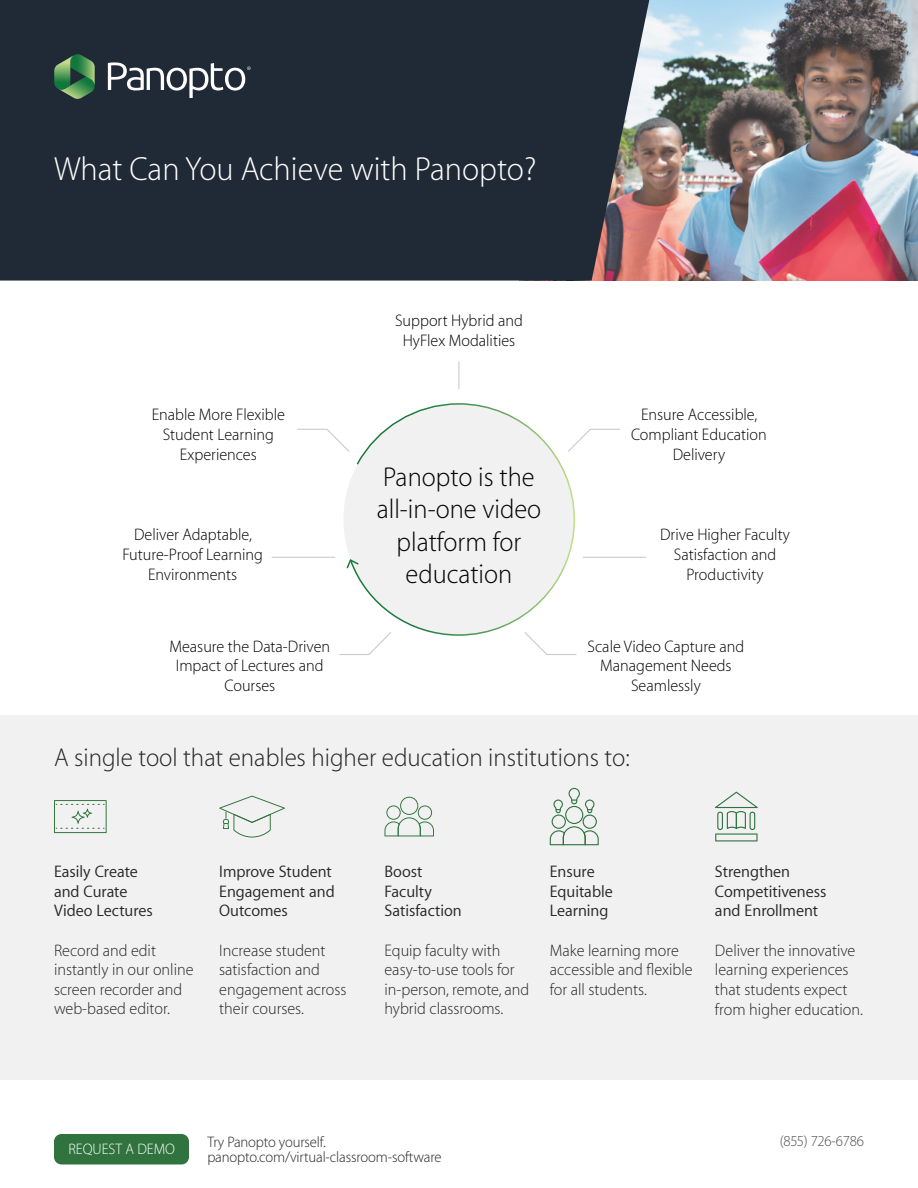
<style>
.page{position:relative;width:918px;height:1188px;background:#fff}
.page>*{position:absolute;margin:0;border:0;box-sizing:border-box;transform-origin:0 0}
.t1{font:100 33px "Myriad Set Pro";color:#fff}
.t2{font:100 27px/32.4px "Myriad Set Pro";color:#000;text-align:center}
.t3{font:100 25.5px "Myriad Set Pro";color:#252525}
.t4{font:100 16.5px/19.5px "Myriad Set Pro";color:#252525}
.t5{font:100 16.5px/19.8px "Myriad Set Pro";color:#000;text-align:center}
.t6{font:16.5px/19.5px "Myriad Set Pro Text";color:#252525}
.t7{font:100 15px/15px "Myriad Set Pro";letter-spacing:-.01em;color:#252525}
.t8{font:100 15px "Myriad Set Pro";letter-spacing:-.025em;color:#4c4c4c}
.t9{font:100 15px "Myriad Set Pro";color:#fff}
</style>
<div class="page">
<div style="left:0;top:716px;width:918px;height:364px;background:#f1f1f1"></div>
<img style="left:649px;top:0;width:269px;height:281px">
<div style="left:0;top:0;width:649px;height:281px;background:#202a36"></div>
<svg style="left:53px;top:54px;width:42px;height:45px;background:#42754c"></svg>
<svg style="left:107px;top:62px;width:144px;height:36px"></svg>
<svg style="left:297px;top:428px;width:52px;height:24px"></svg>
<svg style="left:339px;top:637px;width:48px;height:18px"></svg>
<svg style="left:576px;top:428px;width:44px;height:16px"></svg>
<svg style="left:529px;top:637px;width:48px;height:18px"></svg>
<hr style="left:272px;top:557px;width:63px;height:1px;background:#cccaca">
<hr style="left:583px;top:557px;width:63px;height:1px;background:#cccaca">
<svg style="left:458px;top:362px;width:1px;height:27px"></svg>
<svg style="left:349px;top:403px;width:227px;height:234px"></svg>
<svg style="left:346px;top:558px;width:14px;height:12px"></svg>
<svg style="left:54px;top:800px;width:53px;height:33px"></svg>
<svg style="left:219px;top:796px;width:66px;height:42px"></svg>
<svg style="left:384px;top:797px;width:50px;height:39px"></svg>
<svg style="left:550px;top:788px;width:49px;height:57px"></svg>
<svg style="left:715px;top:792px;width:43px;height:49px"></svg>
<div style="left:53px;top:1133px;width:137px;height:32px;background:#fff;opacity:.29"></div>
<div style="left:54px;top:1134px;width:135px;height:30px;background:#30733f;border-radius:8px"></div>
<h1 class="t1" style="left:54px;top:143px;width:484px">What Can You Achieve with Panopto?</h1>
<p class="t5" style="left:152px;top:404px;width:135px">Enable More Flexible<br>Student Learning<br>Experiences</p>
<p class="t5" style="left:395px;top:310px;width:129px">Support Hybrid and<br>HyFlex Modalities</p>
<p class="t5" style="left:631px;top:404px;width:137px">Ensure Accessible,<br>Compliant Education<br>Delivery</p>
<h2 class="t2" style="left:377px;top:460px;width:166px">Panopto is the all-in-one video platform for education</h2>
<p class="t5" style="left:122px;top:524px;width:142px">Deliver Adaptable,<br>Future-Proof Learning<br>Environments</p>
<p class="t5" style="left:660px;top:524px;width:131px">Drive Higher Faculty<br>Satisfaction and<br>Productivity</p>
<p class="t5" style="left:169px;top:636px;width:162px">Measure the Data-Driven<br>Impact of Lectures and<br>Courses</p>
<p class="t5" style="left:588px;top:636px;width:158px">Scale Video Capture and<br>Management Needs<br>Seamlessly</p>
<h3 class="t3" style="left:54px;top:738px;width:577px">A single tool that enables higher education institutions to:</h3>
<p class="t6" style="left:54px;top:861px;width:100px">Easily Create and Curate<br>Video Lectures</p>
<p class="t4" style="left:54px;top:940px;width:141px">Record and edit instantly in our online screen recorder and web-based editor.</p>
<p class="t6" style="left:219px;top:861px;width:117px">Improve Student<br>Engagement and<br>Outcomes</p>
<p class="t4" style="left:219px;top:940px;width:129px">Increase student satisfaction and engagement across their courses.</p>
<p class="t6" style="left:384px;top:861px;width:79px">Boost<br>Faculty<br>Satisfaction</p>
<p class="t4" style="left:384px;top:940px;width:146px">Equip faculty with easy-to-use tools for in-person, remote, and hybrid classrooms.</p>
<p class="t6" style="left:550px;top:861px;width:65px">Ensure<br>Equitable<br>Learning</p>
<p class="t4" style="left:550px;top:940px;width:144px">Make learning more accessible and flexible for all students.</p>
<p class="t6" style="left:715px;top:861px;width:113px">Strengthen<br>Competitiveness and Enrollment</p>
<p class="t4" style="left:715px;top:940px;width:150px">Deliver the innovative learning experiences that students expect from higher education.</p>
<p class="t9" style="left:69px;top:1138px;width:108px">REQUEST A DEMO</p>
<p class="t7" style="left:207px;top:1134px;width:236px">Try Panopto yourself. panopto.com/virtual-classroom-software</p>
<p class="t8" style="left:780px;top:1130px;width:86px">(855) 726-6786</p>
</div>
